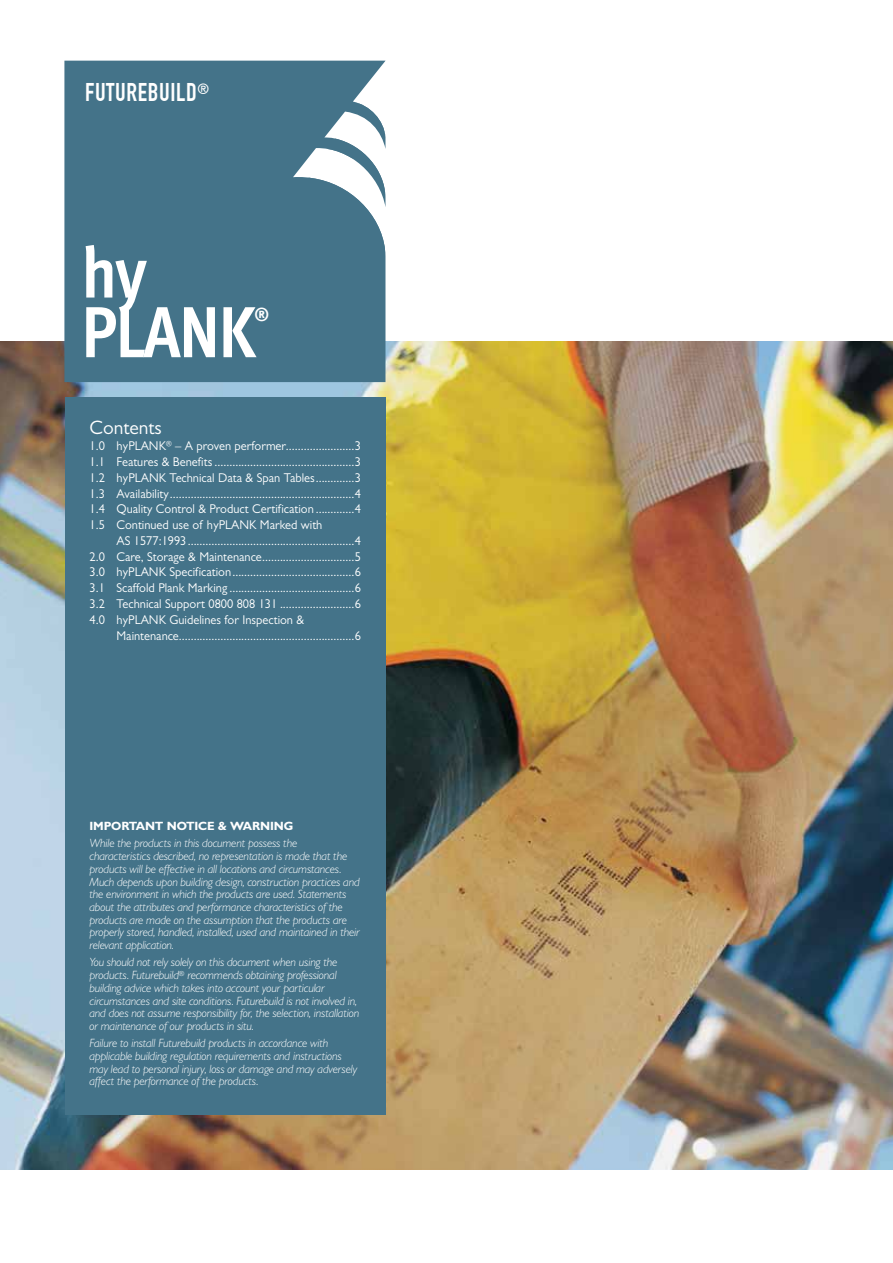
<style>
.page{position:relative;width:893px;height:1263px;background:#fff}
.page>*{position:absolute;margin:0;border:0;box-sizing:border-box;transform-origin:0 0}
.t1{font:72.3px/59.7px "Meta Cond Bold LF";letter-spacing:-.02em;color:#fff}
.t2{font:700 25.05px "DIN Condensed";letter-spacing:.025em;color:#fff}
.t3{font:19.5px "Gill Sans MT Pro";color:#fff}
.t4{font:18.75px "Meta Cond Bold LF";color:#fff}
.t5{font:12.75px/15.8px "Gill Sans MT Pro";color:#fff;text-align:justify}
.t6{font:italic 300 12px/12.8px "Gill Sans MT Pro";letter-spacing:-.01em;color:#fff}
.t7{font:700 12px "Gill Sans MT Pro";letter-spacing:-.01em;color:#fff}
</style>
<div class="page">
<img style="left:0;top:342px;width:893px;height:828px">
<div style="left:65px;top:398px;width:320px;height:717px;background:#447389"></div>
<div style="left:64px;top:61px;width:321px;height:321px;background:#447389"></div>
<svg style="left:290px;top:64px;width:95px;height:189px"></svg>
<h2 class="t2" style="left:85px;top:77px;width:126px">FUTUREBUILD<sup>®</sup></h2>
<h1 class="t1" style="left:81px;top:242px;width:176px">hy<br>PLANK</h1>
<h3 class="t4" style="left:254px;top:303px;width:16px">®</h3>
<h3 class="t3" style="left:90px;top:416px;width:74px">Contents</h3>
<p class="t5" style="left:90px;top:438px;width:273px">1.0 hyPLANK<sup>®</sup> – A proven performer.......................3<br>1.1 Features &amp; Benefits ...............................................3<br>1.2 hyPLANK Technical Data &amp; Span Tables.............3<br>1.3 Availability..............................................................4<br>1.4 Quality Control &amp; Product Certification .............4<br>1.5 Continued use of hyPLANK Marked with</p>
<p class="t5" style="left:90px;top:533px;width:273px;text-indent:27px">AS 1577:1993........................................................4<br>2.0 Care, Storage &amp; Maintenance...............................5<br>3.0 hyPLANK Specification.........................................6<br>3.1 Scaffold Plank Marking ..........................................6<br>3.2 Technical Support 0800 808 131 .........................6<br>4.0 hyPLANK Guidelines for Inspection &amp;</p>
<p class="t5" style="left:117px;top:627px;width:246px">Maintenance...........................................................6</p>
<p class="t7" style="left:90px;top:819px;width:205px">IMPORTANT NOTICE &amp; WARNING</p>
<p class="t6" style="left:90px;top:837px;width:272px">While the products in this document possess the characteristics described, no representation is made that the products will be effective in all locations and circumstances.<br>Much depends upon building design, construction practices and the environment in which the products are used. Statements about the attributes and performance characteristics of the products are made on the assumption that the products are properly stored, handled, installed, used and maintained in their relevant application.</p>
<p class="t6" style="left:90px;top:956px;width:271px">You should not rely solely on this document when using the products. Futurebuild<sup>®</sup> recommends obtaining professional building advice which takes into account your particular circumstances and site conditions. Futurebuild is not involved in, and does not assume responsibility for, the selection, installation or maintenance of our products in situ.</p>
<p class="t6" style="left:90px;top:1036px;width:269px">Failure to install Futurebuild products in accordance with applicable building regulation requirements and instructions may lead to personal injury, loss or damage and may adversely affect the performance of the products.</p>
</div>
